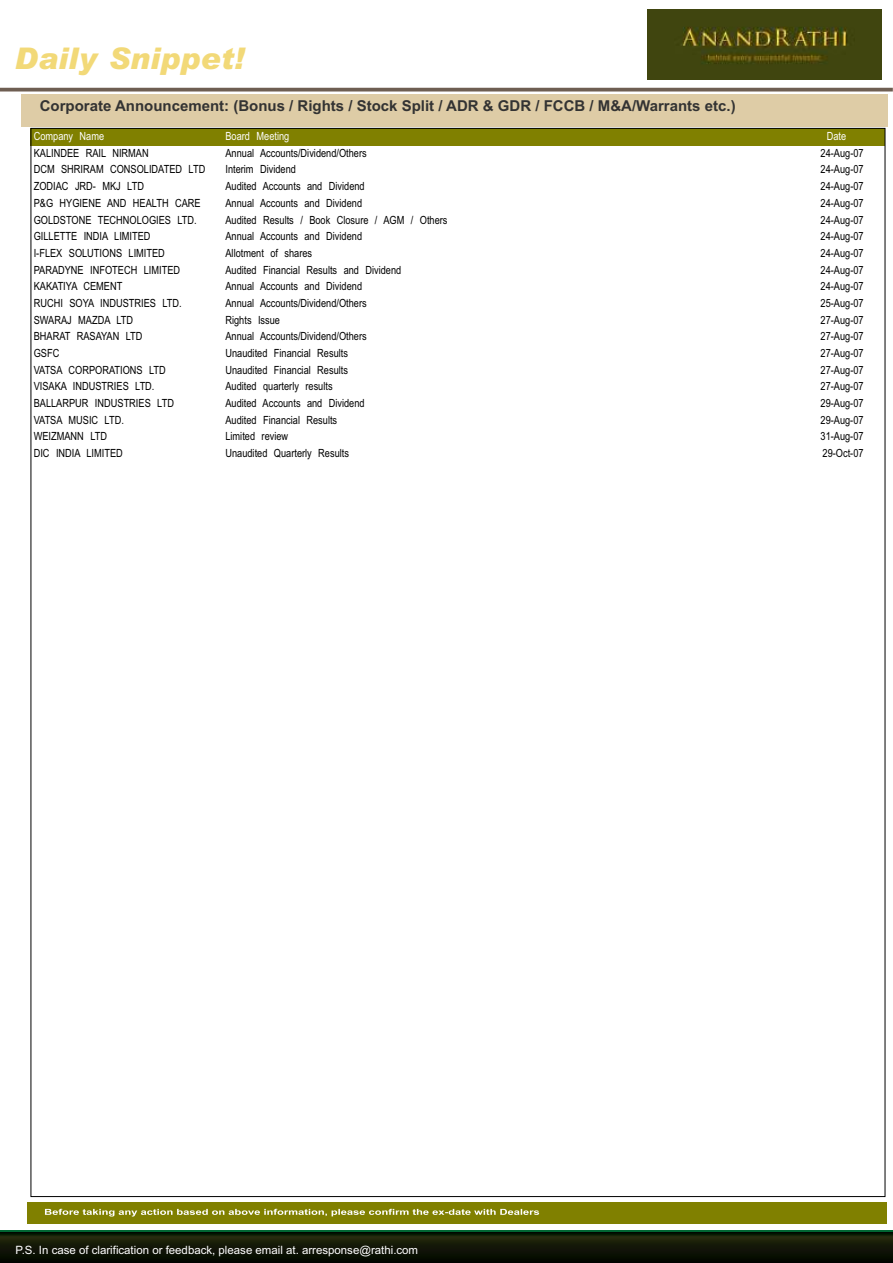
<style>
.page{position:relative;width:893px;height:1263px;background:#fff}
.page>*{position:absolute;margin:0;border:0;box-sizing:border-box;transform-origin:0 0}
.t1{font:italic 900 29.85px "Arial";letter-spacing:.005em;color:#f2d978}
.t2{font:700 15px "Arial";color:#333}
.t3{font:11.4px "Arial";color:#fff}
.t4{font:11.25px "Arial Narrow";color:#000}
.t5{font:11.25px "Arial Narrow";color:#fff}
</style>
<div class="page">
<div style="left:31px;top:129px;width:854px;height:17px;background:#808000"></div>
<div style="left:21px;top:94px;width:866px;height:32px;background:#decca6"></div>
<div style="left:27px;top:1202px;width:859px;height:22px;background:#808000"></div>
<svg style="left:45px;top:1209px;width:494px;height:7px"></svg>
<svg style="left:0;top:1231px;width:893px;height:32px;background:#0f1807"></svg>
<hr style="left:0;top:88px;width:893px;height:3px;background:#6e5e52">
<img style="left:647px;top:9px;width:234px;height:71px">
<h1 class="t1" style="left:15px;top:47px;width:231px">Daily Snippet!</h1>
<h2 class="t2" style="left:40px;top:100px;width:697px">Corporate Announcement: (Bonus / Rights / Stock Split / ADR &amp; GDR / FCCB / M&amp;A/Warrants etc.)</h2>
<p class="t5" style="left:34px;top:132px;width:72px">Company Name</p>
<p class="t5" style="left:225px;top:132px;width:65px">Board Meeting</p>
<p class="t5" style="left:827px;top:132px;width:21px">Date</p>
<p class="t4" style="left:34px;top:149px;width:116px">KALINDEE RAIL NIRMAN</p>
<p class="t4" style="left:225px;top:149px;width:143px">Annual Accounts/Dividend/Others</p>
<p class="t4" style="left:821px;top:149px;width:45px">24-Aug-07</p>
<p class="t4" style="left:34px;top:165px;width:173px">DCM SHRIRAM CONSOLIDATED LTD</p>
<p class="t4" style="left:225px;top:165px;width:72px">Interim Dividend</p>
<p class="t4" style="left:821px;top:165px;width:45px">24-Aug-07</p>
<p class="t4" style="left:34px;top:182px;width:112px">ZODIAC JRD- MKJ LTD</p>
<p class="t4" style="left:225px;top:182px;width:141px">Audited Accounts and Dividend</p>
<p class="t4" style="left:821px;top:182px;width:45px">24-Aug-07</p>
<p class="t4" style="left:34px;top:199px;width:168px">P&amp;G HYGIENE AND HEALTH CARE</p>
<p class="t4" style="left:225px;top:199px;width:138px">Annual Accounts and Dividend</p>
<p class="t4" style="left:821px;top:199px;width:45px">24-Aug-07</p>
<p class="t4" style="left:34px;top:215px;width:165px">GOLDSTONE TECHNOLOGIES LTD.</p>
<p class="t4" style="left:225px;top:215px;width:224px">Audited Results / Book Closure / AGM / Others</p>
<p class="t4" style="left:821px;top:215px;width:45px">24-Aug-07</p>
<p class="t4" style="left:34px;top:232px;width:118px">GILLETTE INDIA LIMITED</p>
<p class="t4" style="left:225px;top:232px;width:138px">Annual Accounts and Dividend</p>
<p class="t4" style="left:821px;top:232px;width:45px">24-Aug-07</p>
<p class="t4" style="left:34px;top:249px;width:133px">I-FLEX SOLUTIONS LIMITED</p>
<p class="t4" style="left:225px;top:249px;width:88px">Allotment of shares</p>
<p class="t4" style="left:821px;top:249px;width:45px">24-Aug-07</p>
<p class="t4" style="left:34px;top:265px;width:148px">PARADYNE INFOTECH LIMITED</p>
<p class="t4" style="left:225px;top:265px;width:177px">Audited Financial Results and Dividend</p>
<p class="t4" style="left:821px;top:265px;width:45px">24-Aug-07</p>
<p class="t4" style="left:34px;top:282px;width:90px">KAKATIYA CEMENT</p>
<p class="t4" style="left:225px;top:282px;width:138px">Annual Accounts and Dividend</p>
<p class="t4" style="left:821px;top:282px;width:45px">24-Aug-07</p>
<p class="t4" style="left:34px;top:299px;width:150px">RUCHI SOYA INDUSTRIES LTD.</p>
<p class="t4" style="left:225px;top:299px;width:143px">Annual Accounts/Dividend/Others</p>
<p class="t4" style="left:821px;top:299px;width:45px">25-Aug-07</p>
<p class="t4" style="left:34px;top:315px;width:101px">SWARAJ MAZDA LTD</p>
<p class="t4" style="left:225px;top:315px;width:56px">Rights Issue</p>
<p class="t4" style="left:821px;top:315px;width:45px">27-Aug-07</p>
<p class="t4" style="left:34px;top:332px;width:110px">BHARAT RASAYAN LTD</p>
<p class="t4" style="left:225px;top:332px;width:143px">Annual Accounts/Dividend/Others</p>
<p class="t4" style="left:821px;top:332px;width:45px">27-Aug-07</p>
<p class="t4" style="left:34px;top:349px;width:27px">GSFC</p>
<p class="t4" style="left:225px;top:349px;width:124px">Unaudited Financial Results</p>
<p class="t4" style="left:821px;top:349px;width:45px">27-Aug-07</p>
<p class="t4" style="left:34px;top:365px;width:134px">VATSA CORPORATIONS LTD</p>
<p class="t4" style="left:225px;top:365px;width:124px">Unaudited Financial Results</p>
<p class="t4" style="left:821px;top:365px;width:45px">27-Aug-07</p>
<p class="t4" style="left:34px;top:382px;width:122px">VISAKA INDUSTRIES LTD.</p>
<p class="t4" style="left:225px;top:382px;width:109px">Audited quarterly results</p>
<p class="t4" style="left:821px;top:382px;width:45px">27-Aug-07</p>
<p class="t4" style="left:34px;top:399px;width:142px">BALLARPUR INDUSTRIES LTD</p>
<p class="t4" style="left:225px;top:399px;width:141px">Audited Accounts and Dividend</p>
<p class="t4" style="left:821px;top:399px;width:45px">29-Aug-07</p>
<p class="t4" style="left:34px;top:416px;width:92px">VATSA MUSIC LTD.</p>
<p class="t4" style="left:225px;top:416px;width:113px">Audited Financial Results</p>
<p class="t4" style="left:821px;top:416px;width:45px">29-Aug-07</p>
<p class="t4" style="left:34px;top:432px;width:75px">WEIZMANN LTD</p>
<p class="t4" style="left:225px;top:432px;width:64px">Limited review</p>
<p class="t4" style="left:821px;top:432px;width:45px">31-Aug-07</p>
<p class="t4" style="left:34px;top:449px;width:91px">DIC INDIA LIMITED</p>
<p class="t4" style="left:225px;top:449px;width:125px">Unaudited Quarterly Results</p>
<p class="t4" style="left:823px;top:449px;width:43px">29-Oct-07</p>
<p class="t3" style="left:16px;top:1245px;width:404px">P.S. In case of clarification or feedback, please email at. arresponse@rathi.com</p>
</div>
